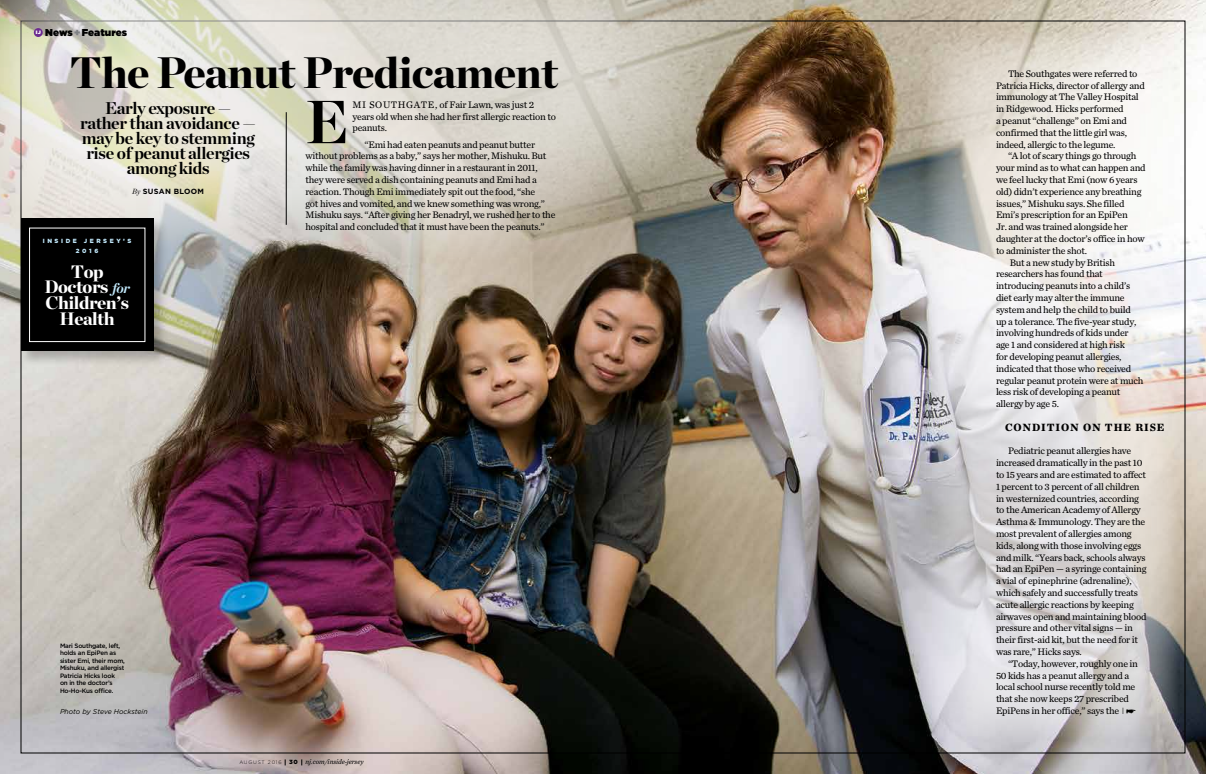
<style>
.page{position:relative;width:1206px;height:774px;background:#fff}
.page>*{position:absolute;margin:0;border:0;box-sizing:border-box;transform-origin:0 0}
.t1{font:700 60.7px "Chronicle Display";color:#000}
.t2{font:900 44px "Chronicle Display";letter-spacing:-.02em;color:#000}
.t3{font:900 18px/15.7px "Chronicle Display";letter-spacing:-.025em;color:#fff;text-align:center}
.t4{font:700 17px/15px "Chronicle Display";letter-spacing:-.02em;color:#000;text-align:center}
.t5{font:700 11px "Chronicle Text G2";letter-spacing:.08em;color:#000}
.t6{font:900 10px "Gotham";letter-spacing:.005em;color:#000}
.t7{font:9.9px/11.8px "Chronicle Text G2";letter-spacing:-.025em;color:#000}
.t8{font:700 7.5px "Gotham";letter-spacing:.04em;color:#000}
.t9{font:italic 7px "Chronicle Text G2";letter-spacing:-.01em;color:#000}
.t10{font:italic 7px "Gotham";letter-spacing:-.005em;color:#000}
.t11{font:500 6.3px/7.5px "Gotham";letter-spacing:-.03em;color:#000}
.t12{font:900 6px/9.8px "Gotham";letter-spacing:.43em;color:#c1e8fb;text-align:center}
.s1{color:#7e8083}
.s2{font-family:"Chronicle Display";font-weight:400;font-style:italic}
.s3{font-weight:700;font-style:italic;font-size:14px;color:#c1e8fb}
.s4{font-family:"Gotham";font-weight:300;font-style:normal;font-size:5px}
.s5{font-family:"Gotham";font-weight:900;font-style:normal;font-size:6px}
.s6{font-family:"Gotham";font-weight:300;font-size:9px}
</style>
<div class="page">
<img style="left:0;top:0;width:1206px;height:774px">
<img style="left:0;top:0;width:807px;height:266px">
<hr style="left:286px;top:112px;width:1px;height:113px;background:#000">
<svg style="left:926px;top:30px;width:253px;height:710px"></svg>
<div style="left:19px;top:216px;width:150px;height:151px;background:#000;opacity:.24"></div>
<div style="left:21px;top:218px;width:133px;height:133px;background:#000"></div>
<div style="left:29px;top:228px;width:116px;height:114px;border:1px solid #fff"></div>
<div style="left:34px;top:28px;width:9px;height:9px;background:#6d2c91;border-radius:50%"></div>
<svg style="left:1127px;top:710px;width:9px;height:4px"></svg>
<p class="t6" style="left:36px;top:26px;width:93px"><sup>IJ</sup> News <span class="s1">+</span>Features</p>
<h2 class="t2" style="left:69px;top:37px;width:490px">The Peanut Predicament</h2>
<h3 class="t4" style="left:80px;top:99px;width:177px">Early exposure — rather than avoidance — may be key to stemming rise of peanut allergies among kids</h3>
<p class="t8" style="left:132px;top:186px;width:73px"><span class="s2">By</span> SUSAN BLOOM</p>
<p class="t12" style="left:43px;top:236px;width:90px">INSIDE JERSEY’S<br>2016</p>
<h3 class="t3" style="left:44px;top:263px;width:87px">Top<br>Doctors <span class="s3">for<br></span>Children’s<br>Health</h3>
<h1 class="t1" style="left:306px;top:73px;width:45px">E</h1>
<p class="t7" style="left:353px;top:98px;width:205px">MI SOUTHGATE, of Fair Lawn, was just 2 years old when she had her first allergic reaction to peanuts.</p>
<p class="t7" style="left:305px;top:138px;width:252px;text-indent:59px">“Emi had eaten peanuts and peanut butter without problems as a baby,” says her mother, Mishuku. But while the family was having dinner in a restaurant in 2011, they were served a dish containing peanuts and Emi had a reaction. Though Emi immediately spit out the food, “she<br>got hives and vomited, and we knew something was wrong,” Mishuku says. “After giving her Benadryl, we rushed her to the hospital and concluded that it must have been the peanuts.”</p>
<p class="t11" style="left:60px;top:642px;width:66px">Mari Southgate, left, holds an EpiPen as sister Emi, their mom,<br>Mishuku, and allergist<br>Patricia Hicks look<br>on in the doctor’s<br>Ho-Ho-Kus office.</p>
<p class="t10" style="left:60px;top:707px;width:89px">Photo by Steve Hockstein</p>
<p class="t9" style="left:239px;top:758px;width:126px"><span class="s4">AU G U ST 2 0 1 6</span> <span class="s5">3 0</span> nj.com/inside-jersey</p>
<p class="t7" style="left:996px;top:68px;width:150px;text-indent:12px">The Southgates were referred to Patricia Hicks, director of allergy and immunology at The Valley Hospital in Ridgewood. Hicks performed<br>a peanut “challenge” on Emi and confirmed that the little girl was, indeed, allergic to the legume.</p>
<p class="t7" style="left:1008px;top:150px;width:130px">“A lot of scary things go through</p>
<p class="t7" style="left:996px;top:162px;width:151px">your mind as to what can happen and</p>
<p class="t7" style="left:996px;top:174px;width:143px">we feel lucky that Emi (now 6 years</p>
<p class="t7" style="left:996px;top:186px;width:147px">old) didn’t experience any breathing</p>
<p class="t7" style="left:996px;top:197px;width:130px">issues,” Mishuku says. She filled</p>
<p class="t7" style="left:996px;top:209px;width:133px">Emi’s prescription for an EpiPen</p>
<p class="t7" style="left:996px;top:221px;width:133px">Jr. and was trained alongside her</p>
<p class="t7" style="left:996px;top:233px;width:150px">daughter at the doctor’s office in how</p>
<p class="t7" style="left:996px;top:245px;width:93px">to administer the shot.</p>
<p class="t7" style="left:1010px;top:256px;width:107px">But a new study by British</p>
<p class="t7" style="left:996px;top:268px;width:108px">researchers has found that</p>
<p class="t7" style="left:996px;top:280px;width:136px">introducing peanuts into a child’s</p>
<p class="t7" style="left:996px;top:292px;width:130px">diet early may alter the immune</p>
<p class="t7" style="left:996px;top:304px;width:136px">system and help the child to build</p>
<p class="t7" style="left:996px;top:315px;width:142px">up a tolerance. The five-year study,</p>
<p class="t7" style="left:996px;top:327px;width:134px">involving hundreds of kids under</p>
<p class="t7" style="left:996px;top:339px;width:130px">age 1 and considered at high risk</p>
<p class="t7" style="left:996px;top:351px;width:127px">for developing peanut allergies,</p>
<p class="t7" style="left:996px;top:363px;width:137px">indicated that those who received</p>
<p class="t7" style="left:996px;top:374px;width:149px">regular peanut protein were at much</p>
<p class="t7" style="left:996px;top:386px;width:126px">less risk of developing a peanut</p>
<p class="t7" style="left:996px;top:398px;width:64px">allergy by age 5.</p>
<p class="t7" style="left:996px;top:445px;width:152px;text-indent:12px">Pediatric peanut allergies have increased dramatically in the past 10 to 15 years and are estimated to affect 1 percent to 3 percent of all children in westernized countries, according to the American Academy of Allergy Asthma &amp; Immunology. They are the most prevalent of allergies among kids, along with those involving eggs and milk. “Years back, schools always had an EpiPen — a syringe containing a vial of epinephrine (adrenaline), which safely and successfully treats acute allergic reactions by keeping airwaves open and maintaining blood pressure and other vital signs — in their first-aid kit, but the need for it was rare,” Hicks says.</p>
<p class="t7" style="left:996px;top:658px;width:144px;text-indent:12px">“Today, however, roughly one in<br>50 kids has a peanut allergy and a local school nurse recently told me that she now keeps 27 prescribed<br>EpiPens in her office,” says the <span class="s6">I</span></p>
<p class="t5" style="left:1005px;top:420px;width:161px">CONDITION ON THE RISE</p>
</div>
